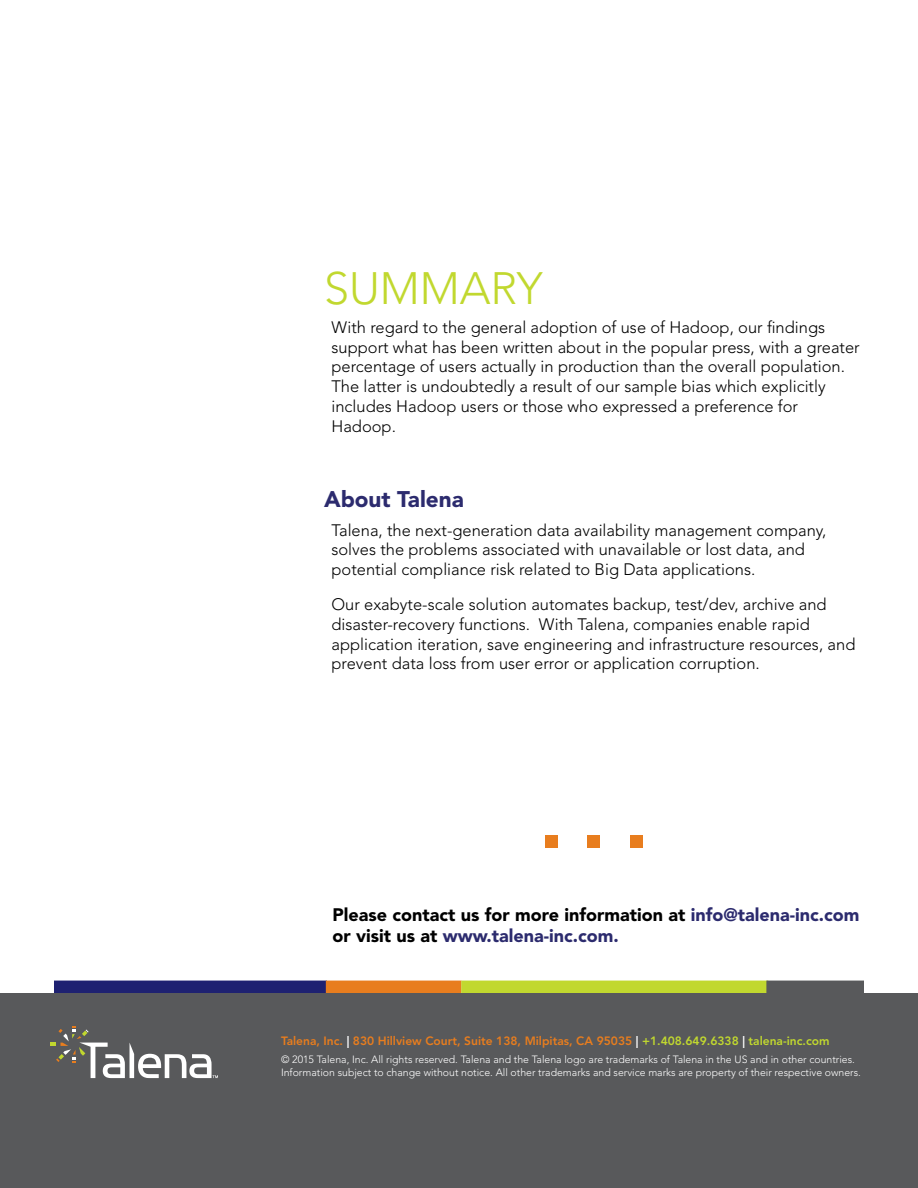
<style>
.page{position:relative;width:918px;height:1188px;background:#fff}
.page>*{position:absolute;margin:0;border:0;box-sizing:border-box;transform-origin:0 0}
.t1{font:300 45px "Avenir LT Std";color:#c1d82f}
.t2{font:900 22.5px "Avenir LT Std";color:#2c2b6e}
.t3{font:900 18px/21.6px "Avenir LT Std";color:#000}
.t4{font:300 16.5px/19.8px "Avenir LT Std";color:#000}
.t5{font:800 12px "Avenir LT Std";color:#e87d1e}
.t6{font:300 10.5px/12.6px "Avenir LT Std";color:#fff}
.s1{color:#2c2b6e}
.s2{color:#fff}
.s3{color:#c1d82f}
</style>
<div class="page">
<div style="left:54px;top:981px;width:273px;height:15px;background:#1e2171"></div>
<div style="left:326px;top:981px;width:135px;height:15px;background:#e87d1e"></div>
<div style="left:461px;top:981px;width:307px;height:15px;background:#c1d82f"></div>
<div style="left:766px;top:981px;width:98px;height:15px;background:#58595b"></div>
<div style="left:0;top:993px;width:918px;height:195px;background:#58595b"></div>
<svg style="left:50px;top:1026px;width:168px;height:53px"></svg>
<div style="left:545px;top:835px;width:13px;height:13px;background:#e87d1e"></div>
<div style="left:588px;top:835px;width:12px;height:13px;background:#e87d1e"></div>
<div style="left:630px;top:835px;width:13px;height:13px;background:#e87d1e"></div>
<h1 class="t1" style="left:324px;top:262px;width:220px">SUMMARY</h1>
<p class="t4" style="left:332px;top:317px;width:530px">With regard to the general adoption of use of Hadoop, our findings support what has been written about in the popular press, with a greater percentage of users actually in production than the overall population.<br>The latter is undoubtedly a result of our sample bias which explicitly includes Hadoop users or those who expressed a preference for Hadoop.</p>
<h2 class="t2" style="left:324px;top:485px;width:141px">About Talena</h2>
<p class="t4" style="left:332px;top:520px;width:496px">Talena, the next-generation data availability management company, solves the problems associated with unavailable or lost data, and potential compliance risk related to Big Data applications.</p>
<p class="t4" style="left:332px;top:594px;width:525px">Our exabyte-scale solution automates backup, test/dev, archive and disaster-recovery functions. With Talena, companies enable rapid application iteration, save engineering and infrastructure resources, and prevent data loss from user error or application corruption.</p>
<p class="t3" style="left:333px;top:904px;width:528px">Please contact us for more information at <span class="s1">info@talena-inc.com </span>or visit us at <span class="s1">www.talena-inc.com.</span></p>
<p class="t5" style="left:281px;top:1033px;width:550px">Talena, Inc. <span class="s2">|</span> 830 Hillview Court, Suite 138, Milpitas, CA 95035 <span class="s2">|</span> <span class="s3">+1.408.649.6338</span> <span class="s2">|</span> <span class="s3">talena-inc.com</span></p>
<p class="t6" style="left:281px;top:1053px;width:581px">© 2015 Talena, Inc. All rights reserved. Talena and the Talena logo are trademarks of Talena in the US and in other countries.<br>Information subject to change without notice. All other trademarks and service marks are property of their respective owners.</p>
</div>
